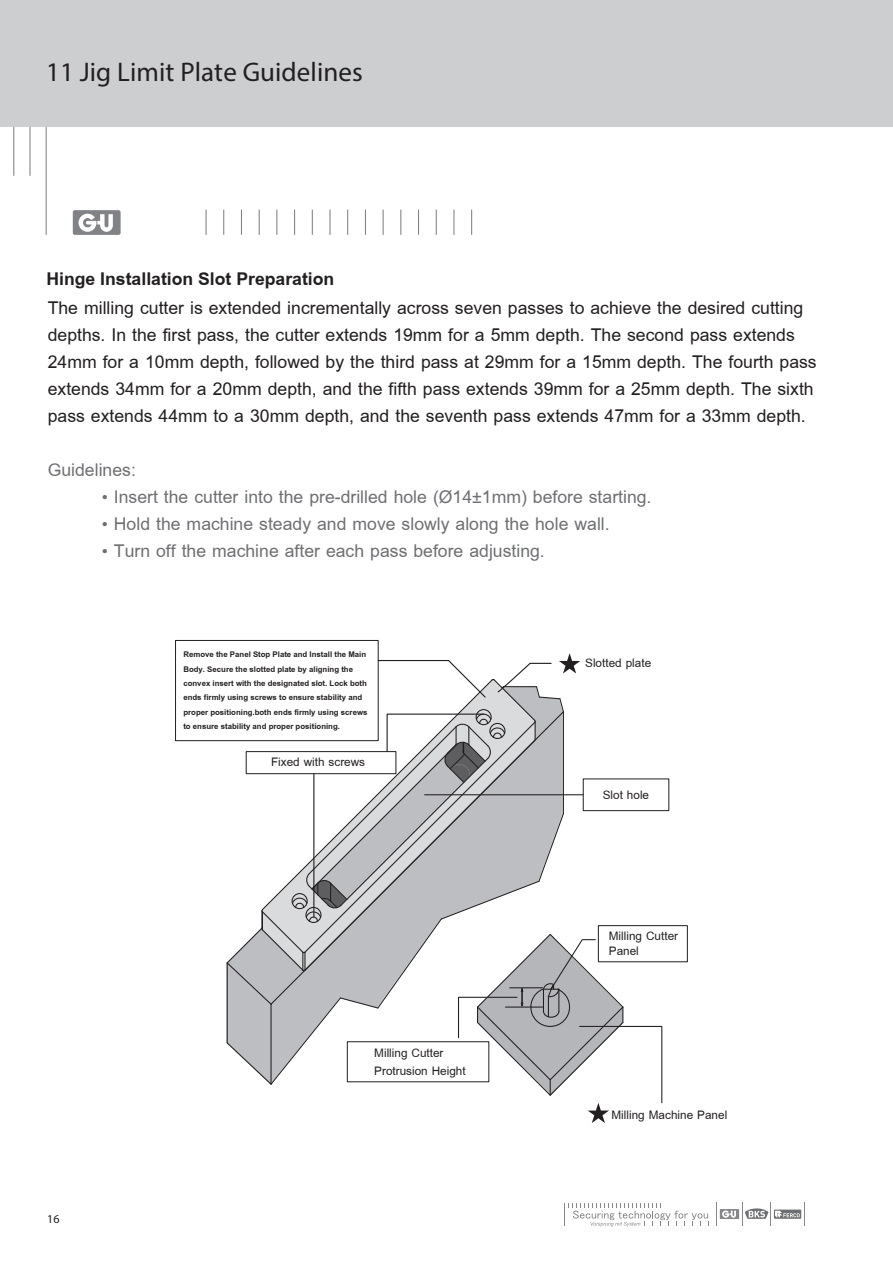
<style>
.page{position:relative;width:893px;height:1263px;background:#fff}
.page>*{position:absolute;margin:0;border:0;box-sizing:border-box;transform-origin:0 0}
.t1{font:27px/27px "Browallia New";color:#231f20}
.t2{font:27px "Browallia New";color:#6e6f72}
.t3{font:700 27px "Browallia New";color:#231f20}
.t4{font:27px "Myriad Pro";letter-spacing:.005em;color:#231f20}
.t5{font:18px/15px "Browallia New";color:#231f20}
.t6{font:700 12px/14.4px "Browallia New";color:#231f20}
.t7{font:12px "Myriad Pro";color:#231f20}
</style>
<div class="page">
<svg style="left:206px;top:210px;width:1px;height:25px"></svg>
<svg style="left:312px;top:210px;width:1px;height:25px"></svg>
<svg style="left:241px;top:210px;width:1px;height:25px"></svg>
<svg style="left:347px;top:210px;width:1px;height:25px"></svg>
<svg style="left:418px;top:210px;width:1px;height:25px"></svg>
<svg style="left:276px;top:210px;width:1px;height:25px"></svg>
<svg style="left:383px;top:210px;width:1px;height:25px"></svg>
<svg style="left:454px;top:210px;width:1px;height:25px"></svg>
<svg style="left:223px;top:210px;width:1px;height:25px"></svg>
<svg style="left:330px;top:210px;width:1px;height:25px"></svg>
<svg style="left:259px;top:210px;width:1px;height:25px"></svg>
<svg style="left:365px;top:210px;width:1px;height:25px"></svg>
<svg style="left:436px;top:210px;width:1px;height:25px"></svg>
<svg style="left:294px;top:210px;width:1px;height:25px"></svg>
<svg style="left:400px;top:210px;width:1px;height:25px"></svg>
<svg style="left:471px;top:210px;width:1px;height:25px"></svg>
<div style="left:0;top:0;width:893px;height:127px;background:#cdced0"></div>
<div style="left:73px;top:210px;width:48px;height:25px;background:#808285;border-radius:2px"></div>
<svg style="left:79px;top:214px;width:34px;height:18px"></svg>
<hr style="left:13px;top:127px;width:1px;height:49px;background:#797b7e">
<hr style="left:30px;top:127px;width:1px;height:49px;background:#797b7e">
<hr style="left:46px;top:127px;width:1px;height:108px;background:#797b7e">
<div style="left:720px;top:1209px;width:19px;height:10px;background:#85878a"></div>
<svg style="left:716px;top:1203px;width:20px;height:23px"></svg>
<svg style="left:568px;top:1203px;width:141px;height:23px"></svg>
<svg style="left:744px;top:1203px;width:61px;height:23px"></svg>
<div style="left:598px;top:925px;width:90px;height:37px;border:1px solid #231f20"></div>
<div style="left:175px;top:640px;width:204px;height:101px;border:1px solid #231f20"></div>
<svg style="left:226px;top:653px;width:437px;height:470px"></svg>
<p class="t4" style="left:46px;top:55px;width:318px">11 Jig Limit Plate Guidelines</p>
<p class="t3" style="left:46px;top:261px;width:289px">Hinge Installation Slot Preparation</p>
<p class="t1" style="left:48px;top:294px;width:770px">The milling cutter is extended incrementally across seven passes to achieve the desired cutting depths. In the first pass, the cutter extends 19mm for a 5mm depth. The second pass extends 24mm for a 10mm depth, followed by the third pass at 29mm for a 15mm depth. The fourth pass extends 34mm for a 20mm depth, and the fifth pass extends 39mm for a 25mm depth. The sixth pass extends 44mm to a 30mm depth, and the seventh pass extends 47mm for a 33mm depth.</p>
<p class="t2" style="left:48px;top:453px;width:90px">Guidelines:</p>
<p class="t2" style="left:102px;top:480px;width:551px">• Insert the cutter into the pre-drilled hole (Ø14±1mm) before starting.</p>
<p class="t2" style="left:102px;top:507px;width:509px">• Hold the machine steady and move slowly along the hole wall.</p>
<p class="t2" style="left:102px;top:534px;width:445px">• Turn off the machine after each pass before adjusting.</p>
<p class="t7" style="left:47px;top:1211px;width:14px">16</p>
<p class="t6" style="left:183px;top:647px;width:186px">Remove the Panel Stop Plate and Install the Main Body. Secure the slotted plate by aligning the convex insert with the designated slot. Lock both ends firmly using screws to ensure stability and proper positioning.both ends firmly using screws to ensure stability and proper positioning.</p>
<p class="t5" style="left:271px;top:754px;width:96px">Fixed with screws</p>
<p class="t5" style="left:374px;top:1043px;width:93px;line-height:18px">Milling Cutter<br>Protrusion Height</p>
<p class="t5" style="left:585px;top:655px;width:68px">Slotted plate</p>
<p class="t5" style="left:603px;top:787px;width:48px">Slot hole</p>
<p class="t5" style="left:609px;top:928px;width:71px">Milling Cutter<br>Panel</p>
<p class="t5" style="left:611px;top:1107px;width:117px">Milling Machine Panel</p>
</div>
